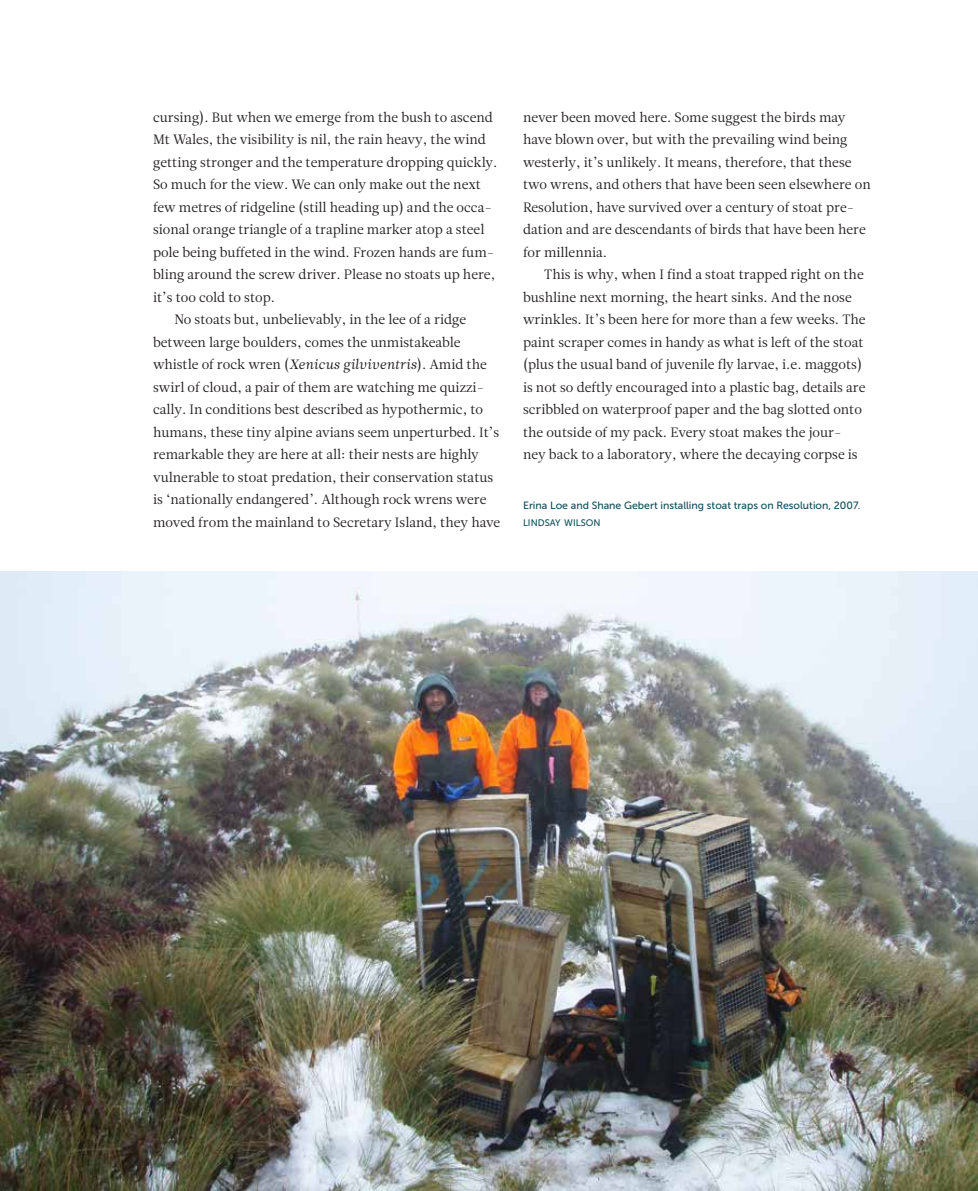
<style>
.page{position:relative;width:978px;height:1191px;background:#fff}
.page>*{position:absolute;margin:0;border:0;box-sizing:border-box;transform-origin:0 0}
.t1{font:13.5px/22.5px "Leitura News Roman 1";color:#231f20}
.t2{font:10.5px "Museo Sans 500";color:#0f4d5a}
.t3{font:9.45px "Museo Sans 500";color:#0f4d5a}
.s1{font-family:"Leitura News Italic 1"}
</style>
<div class="page">
<img style="left:0;top:572px;width:978px;height:619px">
<p class="t1" style="left:153px;top:106px;width:341px">cursing). But when we emerge from the bush to ascend</p>
<p class="t1" style="left:153px;top:128px;width:334px">Mt Wales, the visibility is nil, the rain heavy, the wind</p>
<p class="t1" style="left:153px;top:151px;width:346px">getting stronger and the temperature dropping quickly.</p>
<p class="t1" style="left:153px;top:173px;width:330px">So much for the view. We can only make out the next</p>
<p class="t1" style="left:153px;top:196px;width:340px">few metres of ridgeline (still heading up) and the occa-</p>
<p class="t1" style="left:153px;top:218px;width:333px">sional orange triangle of a trapline marker atop a steel</p>
<p class="t1" style="left:153px;top:241px;width:343px">pole being buffeted in the wind. Frozen hands are fum-</p>
<p class="t1" style="left:153px;top:263px;width:344px">bling around the screw driver. Please no stoats up here,</p>
<p class="t1" style="left:153px;top:286px;width:124px">it’s too cold to stop.</p>
<p class="t1" style="left:174px;top:308px;width:293px">No stoats but, unbelievably, in the lee of a ridge</p>
<p class="t1" style="left:153px;top:331px;width:309px">between large boulders, comes the unmistakeable</p>
<p class="t1" style="left:153px;top:353px;width:335px">whistle of rock wren (<span class="s1">Xenicus gilviventris</span>). Amid the</p>
<p class="t1" style="left:153px;top:376px;width:333px">swirl of cloud, a pair of them are watching me quizzi-</p>
<p class="t1" style="left:153px;top:398px;width:332px">cally. In conditions best described as hypothermic, to</p>
<p class="t1" style="left:153px;top:421px;width:348px">humans, these tiny alpine avians seem unperturbed. It’s</p>
<p class="t1" style="left:153px;top:444px;width:327px">remarkable they are here at all: their nests are highly</p>
<p class="t1" style="left:153px;top:466px;width:342px">vulnerable to stoat predation, their conservation status</p>
<p class="t1" style="left:153px;top:489px;width:335px">is ‘nationally endangered’. Although rock wrens were</p>
<p class="t1" style="left:153px;top:511px;width:349px">moved from the mainland to Secretary Island, they have</p>
<p class="t1" style="left:523px;top:106px;width:349px">never been moved here. Some suggest the birds may have blown over, but with the prevailing wind being westerly, it’s unlikely. It means, therefore, that these two wrens, and others that have been seen elsewhere on Resolution, have survived over a century of stoat pre&shy;dation and are descendants of birds that have been here for millennia.</p>
<p class="t1" style="left:523px;top:263px;width:344px;text-indent:21px">This is why, when I find a stoat trapped right on the bushline next morning, the heart sinks. And the nose wrinkles. It’s been here for more than a few weeks. The paint scraper comes in handy as what is left of the stoat (plus the usual band of juvenile fly larvae, i.e. maggots) is not so deftly encouraged into a plastic bag, details are scribbled on waterproof paper and the bag slotted onto the outside of my pack. Every stoat makes the jour&shy;ney back to a laboratory, where the decaying corpse is</p>
<p class="t2" style="left:523px;top:499px;width:339px">Erina Loe and Shane Gebert installing stoat traps on Resolution, 2007.</p>
<p class="t3" style="left:523px;top:518px;width:79px">LINDSAY WILSON</p>
</div>
